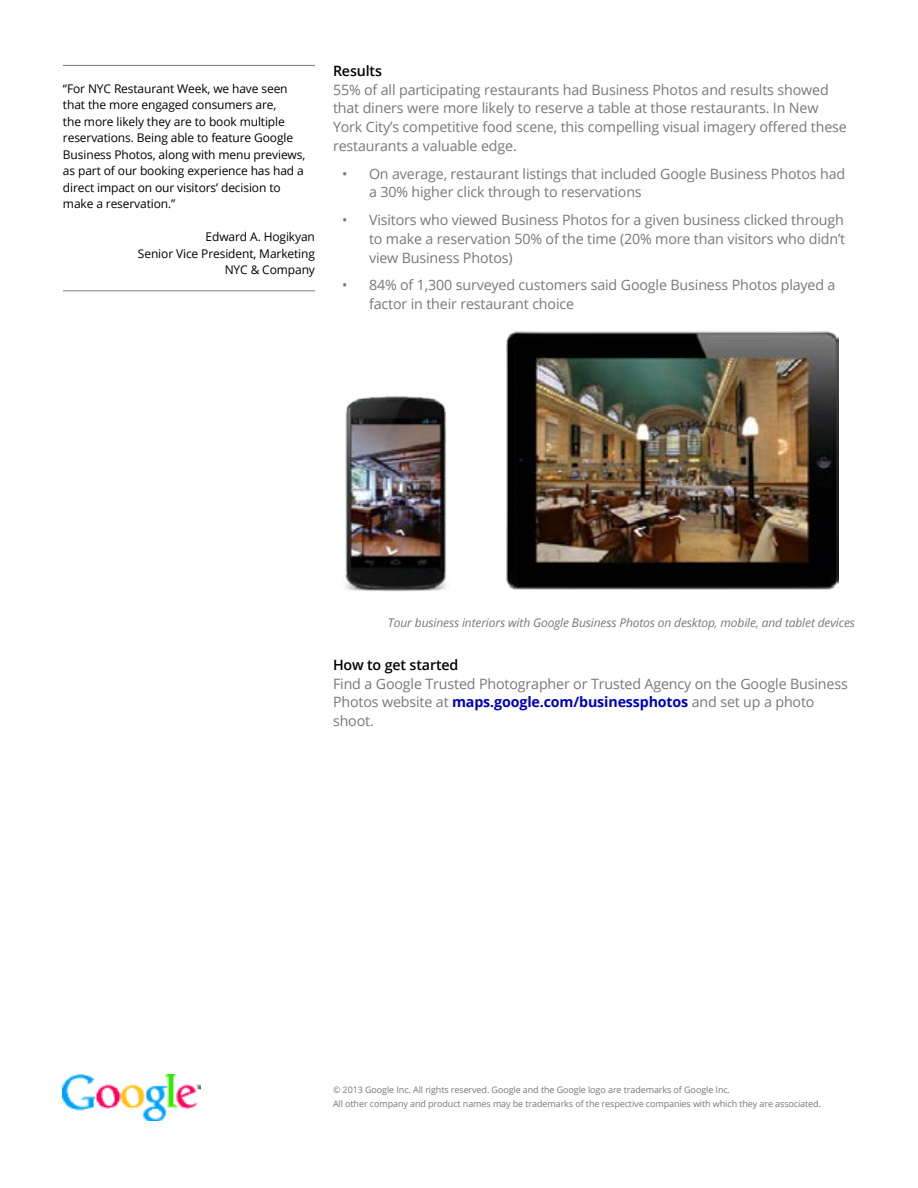
<style>
.page{position:relative;width:918px;height:1188px;background:#fff}
.page>*{position:absolute;margin:0;border:0;box-sizing:border-box;transform-origin:0 0}
.t1{font:14.25px/18.8px "Open Sans";letter-spacing:-.01em;color:#77787b}
.t2{font:600 14.25px "Open Sans";letter-spacing:-.01em;color:#000}
.t3{font:12px/16.5px "Open Sans";letter-spacing:-.01em;color:#000}
.t4{font:italic 12px "Open Sans";letter-spacing:-.01em;color:#77787b}
.t5{font:9px/13.5px "Open Sans";letter-spacing:-.01em;color:#77787b}
.s1{font-weight:700;color:#0000b9}
</style>
<div class="page">
<img style="left:63px;top:1074px;width:138px;height:46px">
<hr style="left:63px;top:65px;width:252px;height:1px;background:#77787b">
<hr style="left:63px;top:291px;width:252px;height:1px;background:#77787b">
<img style="left:345px;top:332px;width:494px;height:260px">
<p class="t3" style="left:63px;top:80px;width:244px">“For NYC Restaurant Week, we have seen that the more engaged consumers are,<br>the more likely they are to book multiple reservations. Being able to feature Google Business Photos, along with menu previews, as part of our booking experience has had a direct impact on our visitors’ decision to make a reservation.”</p>
<p class="t3" style="left:138px;top:228px;width:179px;text-align:right">Edward A. Hogikyan<br>Senior Vice President, Marketing<br>NYC &amp; Company</p>
<p class="t2" style="left:333px;top:61px;width:50px">Results</p>
<p class="t1" style="left:333px;top:80px;width:515px">55% of all participating restaurants had Business Photos and results showed that diners were more likely to reserve a table at those restaurants. In New York City’s competitive food scene, this compelling visual imagery offered these restaurants a valuable edge.</p>
<p class="t1" style="left:369px;top:164px;width:478px;text-indent:-27px">• On average, restaurant listings that included Google Business Photos had a 30% higher click through to reservations</p>
<p class="t1" style="left:369px;top:210px;width:478px;text-align:justify;text-indent:-27px">• Visitors who viewed Business Photos for a given business clicked through to make a reservation 50% of the time (20% more than visitors who didn’t view Business Photos)</p>
<p class="t1" style="left:369px;top:275px;width:468px;text-indent:-27px">• 84% of 1,300 surveyed customers said Google Business Photos played a factor in their restaurant choice</p>
<p class="t4" style="left:388px;top:615px;width:468px">Tour business interiors with Google Business Photos on desktop, mobile, and tablet devices</p>
<p class="t2" style="left:333px;top:655px;width:127px">How to get started</p>
<p class="t1" style="left:333px;top:674px;width:516px">Find a Google Trusted Photographer or Trusted Agency on the Google Business<br>Photos website at <span class="s1">maps.google.com/businessphotos</span> and set up a photo shoot.</p>
<p class="t5" style="left:333px;top:1083px;width:490px">© 2013 Google Inc. All rights reserved. Google and the Google logo are trademarks of Google Inc.<br>All other company and product names may be trademarks of the respective companies with which they are associated.</p>
</div>
